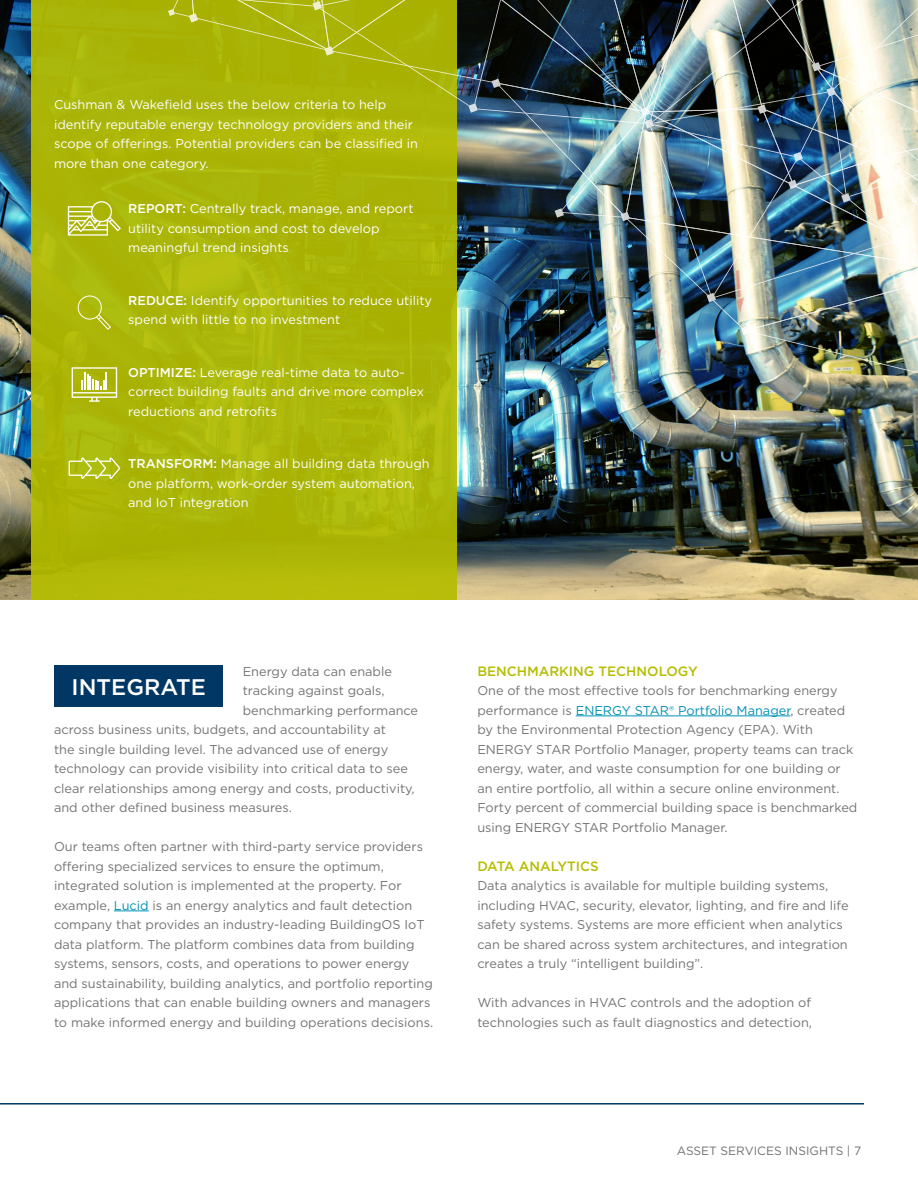
<style>
.page{position:relative;width:918px;height:1188px;background:#fff}
.page>*{position:absolute;margin:0;border:0;box-sizing:border-box;transform-origin:0 0}
.t1{font:500 22.65px "Gotham";color:#fff}
.t2{font:500 13.5px "Gotham";color:#b5bd00}
.t3{font:12.75px/19.5px "Gotham";color:#727372}
.t4{font:12.75px/19.5px "Gotham";color:#fff}
.t5{font:12px "Gotham";color:#6f7171}
.s1{font-weight:500}
.s2{color:#0091b3}
.s3{color:#0090b3}
.s4{color:#6f7171}
</style>
<div class="page">
<img style="left:0;top:0;width:918px;height:600px">
<div style="left:31px;top:0;width:426px;height:600px;background:#abb508"></div>
<img style="left:168px;top:0;width:750px;height:394px">
<hr style="left:114px;top:911px;width:35px;height:1px;background:#0091b3">
<div style="left:54px;top:666px;width:168px;height:41px;background:#003764"></div>
<svg style="left:68px;top:201px;width:53px;height:35px"></svg>
<svg style="left:78px;top:296px;width:33px;height:34px"></svg>
<svg style="left:72px;top:367px;width:45px;height:35px"></svg>
<svg style="left:69px;top:458px;width:51px;height:21px"></svg>
<hr style="left:576px;top:716px;width:214px;height:1px;background:#0090b3">
<hr style="left:0;top:1103px;width:864px;height:2px;background:#003764">
<p class="t4" style="left:54px;top:95px;width:366px">Cushman &amp; Wakefield uses the below criteria to help identify reputable energy technology providers and their scope of offerings. Potential providers can be classified in more than one category.</p>
<p class="t4" style="left:128px;top:199px;width:287px"><span class="s1">REPORT:</span> Centrally track, manage, and report utility consumption and cost to develop meaningful trend insights</p>
<p class="t4" style="left:128px;top:290px;width:305px"><span class="s1">REDUCE:</span> Identify opportunities to reduce utility spend with little to no investment</p>
<p class="t4" style="left:128px;top:362px;width:297px"><span class="s1">OPTIMIZE:</span> Leverage real-time data to auto&shy;correct building faults and drive more complex reductions and retrofits</p>
<p class="t4" style="left:128px;top:454px;width:303px"><span class="s1">TRANSFORM:</span> Manage all building data through one platform, work-order system automation, and IoT integration</p>
<p class="t3" style="left:243px;top:661px;width:151px">Energy data can enable</p>
<p class="t3" style="left:243px;top:681px;width:143px">tracking against goals,</p>
<p class="t3" style="left:243px;top:700px;width:177px">benchmarking performance</p>
<p class="t3" style="left:54px;top:720px;width:333px">across business units, budgets, and accountability at</p>
<p class="t3" style="left:54px;top:739px;width:336px">the single building level. The advanced use of energy</p>
<p class="t3" style="left:54px;top:759px;width:355px">technology can provide visibility into critical data to see</p>
<p class="t3" style="left:54px;top:778px;width:362px">clear relationships among energy and costs, productivity,</p>
<p class="t3" style="left:54px;top:798px;width:239px">and other defined business measures.</p>
<p class="t3" style="left:54px;top:837px;width:381px">Our teams often partner with third-party service providers offering specialized services to ensure the optimum, integrated solution is implemented at the property. For example, <span class="s2">Lucid</span> is an energy analytics and fault detection company that provides an industry-leading BuildingOS IoT data platform. The platform combines data from building systems, sensors, costs, and operations to power energy and sustainability, building analytics, and portfolio reporting applications that can enable building owners and managers to make informed energy and building operations decisions.</p>
<h1 class="t1" style="left:72px;top:673px;width:136px">INTEGRATE</h1>
<p class="t2" style="left:477px;top:662px;width:222px">BENCHMARKING TECHNOLOGY</p>
<p class="t3" style="left:477px;top:681px;width:382px">One of the most effective tools for benchmarking energy performance is <span class="s3">ENERGY STAR® Portfolio Manager</span><span class="s4">,</span> created by the Environmental Protection Agency (EPA). With ENERGY STAR Portfolio Manager, property teams can track energy, water, and waste consumption for one building or an entire portfolio, all within a secure online environment.<br>Forty percent of commercial building space is benchmarked using ENERGY STAR Portfolio Manager.</p>
<p class="t2" style="left:477px;top:857px;width:123px">DATA ANALYTICS</p>
<p class="t3" style="left:477px;top:876px;width:373px">Data analytics is available for multiple building systems, including HVAC, security, elevator, lighting, and fire and life safety systems. Systems are more efficient when analytics can be shared across system architectures, and integration creates a truly “intelligent building”.</p>
<p class="t3" style="left:477px;top:993px;width:336px">With advances in HVAC controls and the adoption of technologies such as fault diagnostics and detection,</p>
<p class="t5" style="left:677px;top:1143px;width:186px">ASSET SERVICES INSIGHTS | 7</p>
</div>
